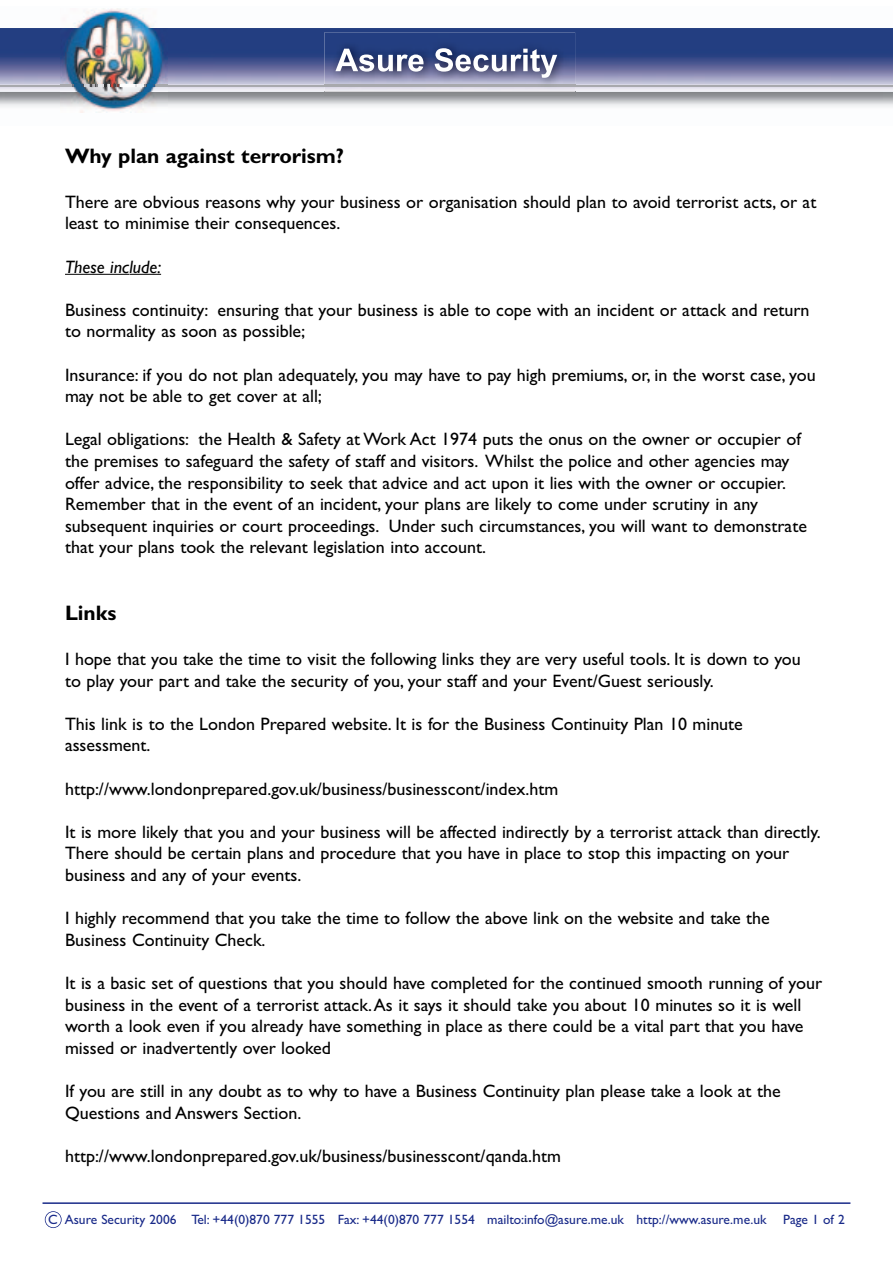
<style>
.page{position:relative;width:893px;height:1263px;background:#fff}
.page>*{position:absolute;margin:0;border:0;box-sizing:border-box;transform-origin:0 0}
.t1{font:700 21px "Gill Sans";color:#000}
.t2{font:18px/21.6px "Gill Sans";color:#000}
.t3{font:italic 18px "Gill Sans";color:#000}
.t4{font:13.5px "Gill Sans";color:#192a89}
</style>
<div class="page">
<img style="left:0;top:28px;width:893px;height:64px">
<hr style="left:0;top:85px;width:893px;height:1px;background:#a8a9ad">
<img style="left:60px;top:9px;width:107px;height:103px">
<img style="left:324px;top:32px;width:251px;height:63px">
<img style="left:324px;top:85px;width:251px;height:1px">
<svg style="left:335px;top:49px;width:89px;height:23px"></svg>
<svg style="left:435px;top:48px;width:122px;height:30px"></svg>
<hr style="left:65px;top:274px;width:64px;height:1px;background:#000">
<hr style="left:129px;top:274px;width:32px;height:1px;background:#000">
<hr style="left:43px;top:1202px;width:807px;height:2px;background:#192a89">
<div style="left:45px;top:1211px;width:17px;height:17px;border:2px solid #192a89;border-radius:50%"></div>
<p class="t1" style="left:65px;top:148px;width:280px">Why plan against terrorism?</p>
<p class="t2" style="left:65px;top:191px;width:753px">There are obvious reasons why your business or organisation should plan to avoid terrorist acts, or at least to minimise their consequences.</p>
<p class="t3" style="left:65px;top:260px;width:98px">These include:</p>
<p class="t2" style="left:65px;top:299px;width:746px">Business continuity: ensuring that your business is able to cope with an incident or attack and return to normality as soon as possible;</p>
<p class="t2" style="left:65px;top:363px;width:752px">Insurance: if you do not plan adequately, you may have to pay high premiums, or, in the worst case, you may not be able to get cover at all;</p>
<p class="t2" style="left:65px;top:428px;width:743px">Legal obligations: the Health &amp; Safety at Work Act 1974 puts the onus on the owner or occupier of the premises to safeguard the safety of staff and visitors. Whilst the police and other agencies may offer advice, the responsibility to seek that advice and act upon it lies with the owner or occupier.<br>Remember that in the event of an incident, your plans are likely to come under scrutiny in any subsequent inquiries or court proceedings. Under such circumstances, you will want to demonstrate that your plans took the relevant legislation into account.</p>
<p class="t1" style="left:65px;top:605px;width:53px">Links</p>
<p class="t2" style="left:65px;top:648px;width:737px">I hope that you take the time to visit the following links they are very useful tools. It is down to you to play your part and take the security of you, your staff and your Event/Guest seriously.</p>
<p class="t2" style="left:65px;top:713px;width:679px">This link is to the London Prepared website. It is for the Business Continuity Plan 10 minute assessment.</p>
<p class="t2" style="left:65px;top:777px;width:495px">http://www.londonprepared.gov.uk/business/businesscont/index.htm</p>
<p class="t2" style="left:65px;top:821px;width:757px">It is more likely that you and your business will be affected indirectly by a terrorist attack than directly.<br>There should be certain plans and procedure that you have in place to stop this impacting on your business and any of your events.</p>
<p class="t2" style="left:65px;top:907px;width:706px">I highly recommend that you take the time to follow the above link on the website and take the<br>Business Continuity Check.</p>
<p class="t2" style="left:65px;top:972px;width:759px">It is a basic set of questions that you should have completed for the continued smooth running of your business in the event of a terrorist attack.As it says it should take you about 10 minutes so it is well worth a look even if you already have something in place as there could be a vital part that you have missed or inadvertently over looked</p>
<p class="t2" style="left:65px;top:1080px;width:717px">If you are still in any doubt as to why to have a Business Continuity plan please take a look at the<br>Questions and Answers Section.</p>
<p class="t2" style="left:65px;top:1145px;width:497px">http://www.londonprepared.gov.uk/business/businesscont/qanda.htm</p>
<p class="t4" style="left:48px;top:1211px;width:798px">C Asure Security 2006 Tel: +44(0)870 777 1555 Fax: +44(0)870 777 1554 mailto:info@asure.me.uk http://www.asure.me.uk Page 1 of 2</p>
</div>
